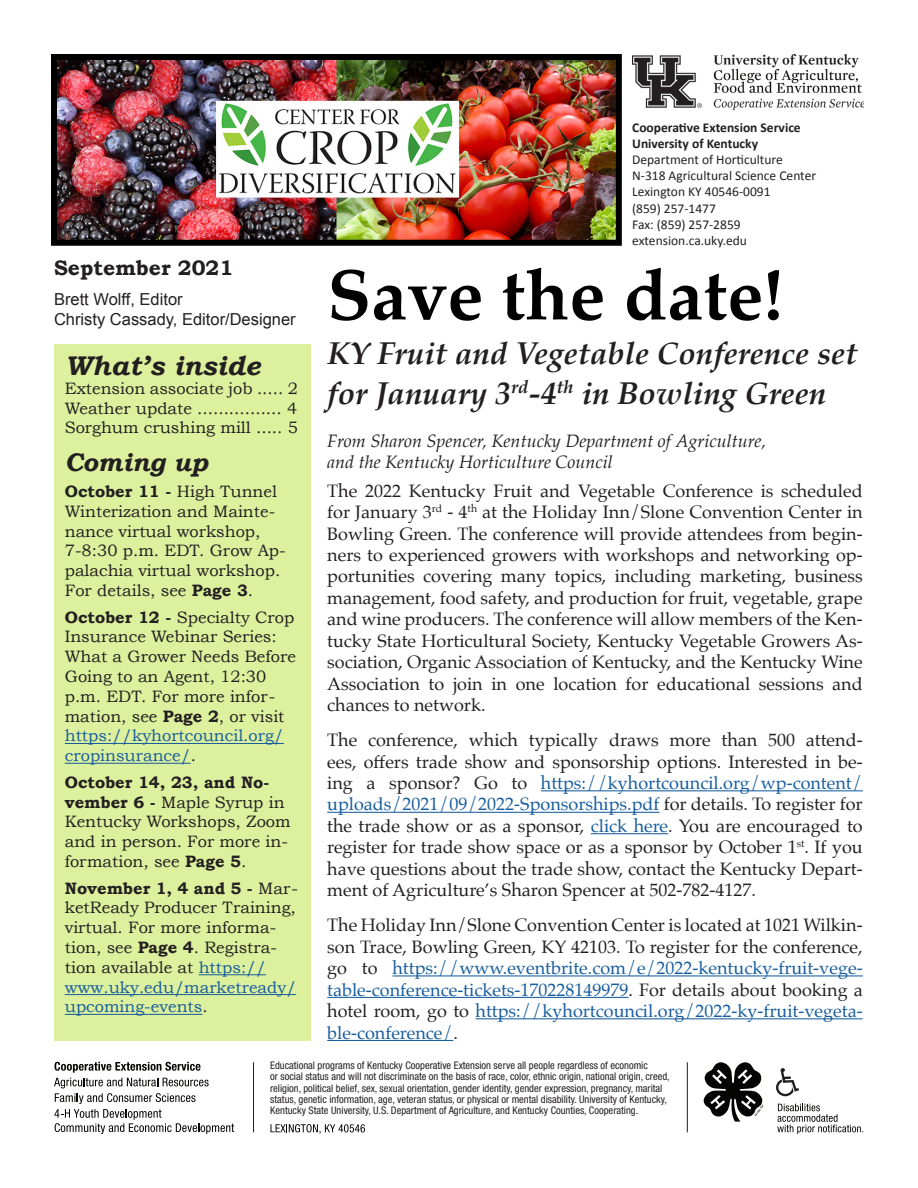
<style>
.page{position:relative;width:918px;height:1188px;background:#fff}
.page>*{position:absolute;margin:0;border:0;box-sizing:border-box;transform-origin:0 0}
.t1{font:700 72px "Palatino";color:#000}
.t2{font:italic 700 31.5px/39.6px "Palatino";color:#231f20}
.t3{font:italic 700 27px "Bookman Old Style";color:#231f20}
.t4{font:italic 700 25.5px "Bookman Old Style";color:#231f20}
.t5{font:700 21px "Bookman Old Style";color:#231f20}
.t6{font:18px/21.5px "Palatino";color:#231f20;text-align:justify}
.t7{font:italic 18px "Palatino";color:#231f20}
.t8{font:16.5px/19.8px "Bookman Old Style";color:#231f20}
.t9{font:16.5px "Arial";color:#231f20}
.t10{font:13.5px/16.2px "Calibri";color:#231f20}
.t11{font:condensed 10.5px/11.2px "Helvetica Neue LT Std";color:#231f20}
.s1{font-weight:700}
.s2{color:#175d9e}
</style>
<div class="page">
<hr style="left:541px;top:790px;width:322px;height:1px;background:#175d9e">
<hr style="left:327px;top:812px;width:333px;height:1px;background:#175d9e">
<hr style="left:591px;top:833px;width:77px;height:1px;background:#175d9e">
<hr style="left:392px;top:975px;width:471px;height:1px;background:#175d9e">
<hr style="left:327px;top:997px;width:302px;height:1px;background:#175d9e">
<hr style="left:476px;top:1018px;width:387px;height:1px;background:#175d9e">
<hr style="left:327px;top:1040px;width:126px;height:1px;background:#175d9e">
<div style="left:54px;top:345px;width:257px;height:696px;background:#dcf09d"></div>
<hr style="left:65px;top:743px;width:219px;height:1px;background:#175d9e">
<hr style="left:65px;top:763px;width:126px;height:1px;background:#175d9e">
<hr style="left:199px;top:974px;width:67px;height:1px;background:#175d9e">
<hr style="left:65px;top:994px;width:231px;height:1px;background:#175d9e">
<hr style="left:65px;top:1014px;width:137px;height:1px;background:#175d9e">
<img style="left:632px;top:54px;width:232px;height:56px">
<img style="left:58px;top:61px;width:557px;height:178px">
<div style="left:51px;top:54px;width:571px;height:192px;border:6px solid #000"></div>
<div style="left:776px;top:1079px;width:19px;height:17px;border:2px solid #201d1e;border-radius:50%"></div>
<svg style="left:779px;top:1068px;width:20px;height:26px"></svg>
<svg style="left:54px;top:1062px;width:180px;height:72px"></svg>
<svg style="left:270px;top:1124px;width:95px;height:10px"></svg>
<svg style="left:777px;top:1104px;width:86px;height:30px"></svg>
<hr style="left:253px;top:1062px;width:1px;height:70px;background:#201d1e">
<hr style="left:687px;top:1062px;width:1px;height:70px;background:#201d1e">
<svg style="left:703px;top:1062px;width:60px;height:60px"></svg>
<p class="t5" style="left:54px;top:256px;width:181px">September 2021</p>
<p class="t9" style="left:54px;top:288px;width:130px">Brett Wolff, Editor</p>
<p class="t9" style="left:54px;top:308px;width:243px">Christy Cassady, Editor/Designer</p>
<p class="t3" style="left:65px;top:349px;width:197px">What’s inside</p>
<p class="t8" style="left:65px;top:379px;width:235px">Extension associate job ..... 2</p>
<p class="t8" style="left:65px;top:398px;width:234px">Weather update ................ 4</p>
<p class="t8" style="left:65px;top:418px;width:235px">Sorghum crushing mill ..... 5</p>
<p class="t4" style="left:65px;top:446px;width:145px">Coming up</p>
<p class="t8" style="left:65px;top:482px;width:222px"><span class="s1">October 11 -</span> High Tunnel<br>Winterization and Mainte&shy;nance virtual workshop,<br>7-8:30 p.m. EDT. Grow Ap&shy;palachia virtual workshop.<br>For details, see <span class="s1">Page 3</span>.</p>
<p class="t8" style="left:65px;top:607px;width:233px"><span class="s1">October 12 -</span> Specialty Crop<br>Insurance Webinar Series:<br>What a Grower Needs Before<br>Going to an Agent, 12:30 p.m. EDT. For more infor&shy;mation, see <span class="s1">Page 2</span>, or visit <span class="s2">https://kyhortcouncil.org/ cropinsurance/</span>.</p>
<p class="t8" style="left:65px;top:772px;width:227px"><span class="s1">October 14, 23, and No&shy;vember 6 -</span> Maple Syrup in<br>Kentucky Workshops, Zoom and in person. For more in&shy;formation, see <span class="s1">Page 5</span>.</p>
<p class="t8" style="left:65px;top:878px;width:235px"><span class="s1">November 1, 4 and 5 -</span> Mar&shy;ketReady Producer Training, virtual. For more informa&shy;tion, see <span class="s1">Page 4</span>. Registra&shy;tion available at <span class="s2">https:// www.uky.edu/marketready/ upcoming-events</span>.</p>
<p class="t10" style="left:632px;top:119px;width:185px"><span class="s1">Cooperative Extension Service<br>University of Kentucky<br></span>Department of Horticulture<br>N-318 Agricultural Science Center<br>Lexington KY 40546-0091<br>(859) 257-1477<br>Fax: (859) 257-2859 extension.ca.uky.edu</p>
<p class="t1" style="left:327px;top:234px;width:457px">Save the date!</p>
<p class="t2" style="left:327px;top:333px;width:532px">KY Fruit and Vegetable Conference set for January 3<sup>rd</sup>-4<sup>th</sup> in Bowling Green</p>
<p class="t7" style="left:327px;top:426px;width:440px">From Sharon Spencer, Kentucky Department of Agriculture,</p>
<p class="t7" style="left:327px;top:447px;width:287px">and the Kentucky Horticulture Council</p>
<p class="t6" style="left:327px;top:480px;width:537px">The 2022 Kentucky Fruit and Vegetable Conference is scheduled for January 3<sup>rd</sup> - 4<sup>th</sup> at the Holiday Inn/Slone Convention Center in Bowling Green. The conference will provide attendees from begin&shy;ners to experienced growers with workshops and networking op&shy;portunities covering many topics, including marketing, business management, food safety, and production for fruit, vegetable, grape and wine producers. The conference will allow members of the Ken&shy;tucky State Horticultural Society, Kentucky Vegetable Growers As&shy;sociation, Organic Association of Kentucky, and the Kentucky Wine Association to join in one location for educational sessions and chances to network.</p>
<p class="t6" style="left:327px;top:729px;width:537px">The conference, which typically draws more than 500 attend&shy;ees, offers trade show and sponsorship options. Interested in be&shy;ing a sponsor? Go to <span class="s2">https://kyhortcouncil.org/wp-content/ uploads/2021/09/2022-Sponsorships.pdf</span> for details. To register for the trade show or as a sponsor, <span class="s2">click here</span>. You are encouraged to register for trade show space or as a sponsor by October 1<sup>st</sup>. If you have questions about the trade show, contact the Kentucky Depart&shy;ment of Agriculture’s Sharon Spencer at 502-782-4127.</p>
<p class="t6" style="left:327px;top:914px;width:537px">The Holiday Inn/Slone Convention Center is located at 1021 Wilkin&shy;son Trace, Bowling Green, KY 42103. To register for the conference, go to <span class="s2">https://www.eventbrite.com/e/2022-kentucky-fruit-vege&shy;table-conference-tickets-170228149979</span>. For details about booking a hotel room, go to <span class="s2">https://kyhortcouncil.org/2022-ky-fruit-vegeta&shy;ble-conference/</span>.</p>
<p class="t11" style="left:270px;top:1060px;width:401px">Educational programs of Kentucky Cooperative Extension serve all people regardless of economic<br>or social status and will not discriminate on the basis of race, color, ethnic origin, national origin, creed, religion, political belief, sex, sexual orientation, gender identity, gender expression, pregnancy, marital status, genetic information, age, veteran status, or physical or mental disability. University of Kentucky, Kentucky State University, U.S. Department of Agriculture, and Kentucky Counties, Cooperating.</p>
</div>
